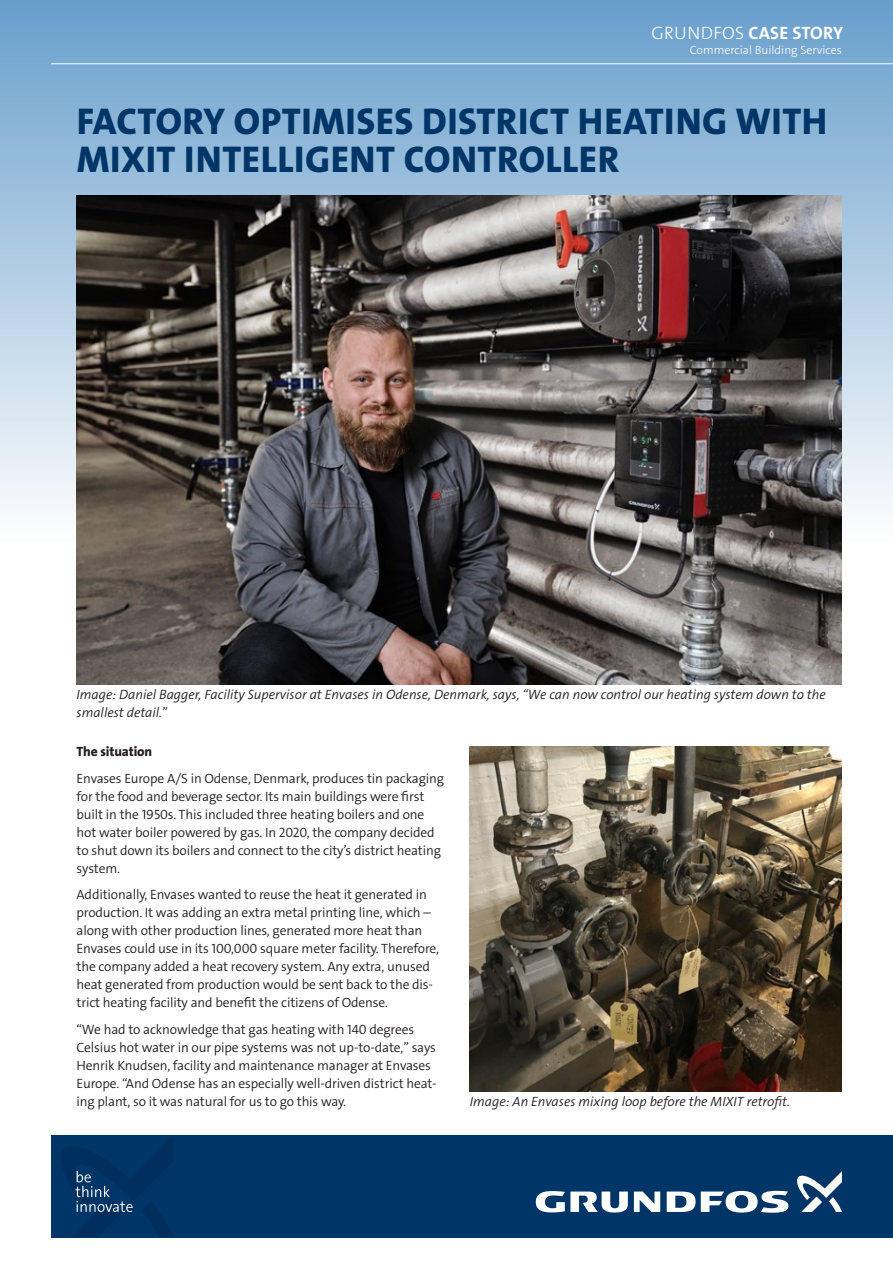
<style>
.page{position:relative;width:893px;height:1263px;background:#fff}
.page>*{position:absolute;margin:0;border:0;box-sizing:border-box;transform-origin:0 0}
.Blue_head{font:37.5px/37.5px "Grundfos The Sans V2 OT 8 XB";letter-spacing:.015em;color:#003667}
.t1{font:18px "Grundfos The Sans V2 OT 7 B";letter-spacing:.005em;color:#fff}
.Brød{font:13.5px/18px "Grundfos The Sans V2 OT 4 SL";letter-spacing:-.01em;color:#231f20}
.t2{font:13.5px/18px "Grundfos The Sans V2 OT 4 SL Italic";color:#231f20}
.Brød-2{font:13.5px "Grundfos The Sans V2 OT 8 XB";letter-spacing:-.01em;color:#231f20}
.t3{font:12px "Grundfos The Sans V2 OT 3 L";color:#fff}
.s1{font-family:"Grundfos The Sans V2 OT 3 L"}
</style>
<div class="page">
<div style="left:0;top:0;width:893px;height:542px;background:linear-gradient(to bottom,#699fcc,#fafafa)"></div>
<img style="left:77px;top:196px;width:765px;height:489px">
<img style="left:470px;top:746px;width:372px;height:345px">
<div style="left:51px;top:1135px;width:842px;height:102px;background:#003667"></div>
<svg style="left:634px;top:1191px;width:26px;height:21px"></svg>
<svg style="left:536px;top:1191px;width:92px;height:21px"></svg>
<svg style="left:667px;top:1191px;width:121px;height:22px"></svg>
<svg style="left:797px;top:1171px;width:45px;height:41px"></svg>
<svg style="left:75px;top:1171px;width:58px;height:41px"></svg>
<hr style="left:51px;top:63px;width:842px;height:1px;background:#fff">
<p class="t1" style="left:652px;top:21px;width:193px"><span class="s1">GRUNDFOS</span> CASE STORY</p>
<p class="t3" style="left:690px;top:42px;width:154px">Commercial Building Services</p>
<p class="Blue_head" style="left:77px;top:103px;width:752px">FACTORY OPTIMISES DISTRICT HEATING WITH<br>MIXIT INTELLIGENT CONTROLLER</p>
<p class="t2" style="left:77px;top:685px;width:751px">Image: Daniel Bagger, Facility Supervisor at Envases in Odense, Denmark, says, “We can now control our heating system down to the smallest detail.”</p>
<p class="Brød-2" style="left:77px;top:743px;width:77px">The situation</p>
<p class="Brød" style="left:77px;top:769px;width:369px">Envases Europe A/S in Odense, Denmark, produces tin packaging for the food and beverage sector. Its main buildings were first built in the 1950s. This included three heating boilers and one hot water boiler powered by gas. In 2020, the company decided to shut down its boilers and connect to the city’s district heating system.</p>
<p class="Brød" style="left:77px;top:886px;width:364px">Additionally, Envases wanted to reuse the heat it generated in production. It was adding an extra metal printing line, which – along with other production lines, generated more heat than Envases could use in its 100,000 square meter facility. Therefore, the company added a heat recovery system. Any extra, unused heat generated from production would be sent back to the dis&shy;trict heating facility and benefit the citizens of Odense.</p>
<p class="Brød" style="left:77px;top:1020px;width:361px">“We had to acknowledge that gas heating with 140 degrees Celsius hot water in our pipe systems was not up-to-date,” says Henrik Knudsen, facility and maintenance manager at Envases Europe. “And Odense has an especially well-driven district heat&shy;ing plant, so it was natural for us to go this way.</p>
<p class="t2" style="left:470px;top:1092px;width:322px">Image: An Envases mixing loop before the MIXIT retrofit.</p>
</div>
